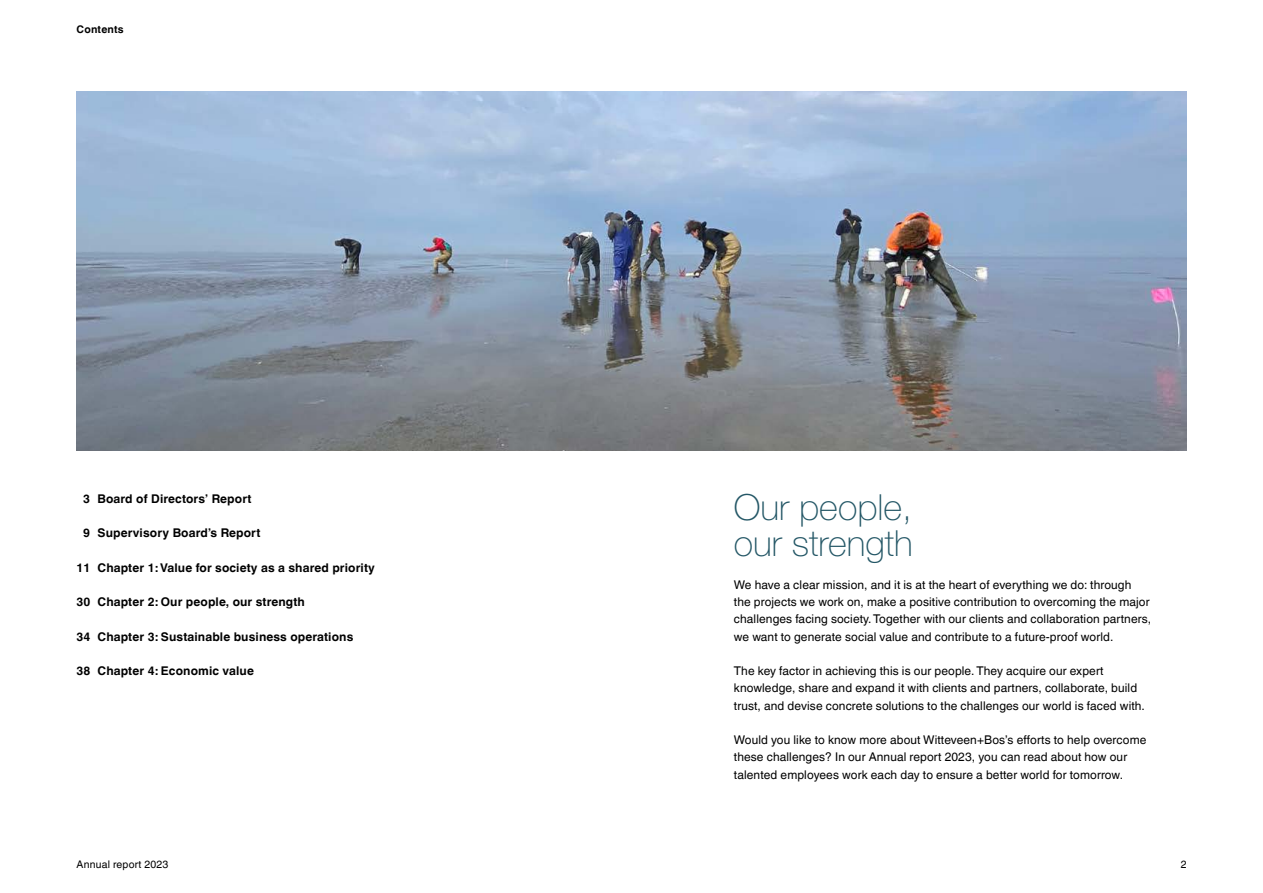
<style>
.page{position:relative;width:1263px;height:893px;background:#fff}
.page>*{position:absolute;margin:0;border:0;box-sizing:border-box;transform-origin:0 0}
.t1{font:100 36px/36px "Helvetica Neue LTGEO 35";color:#245766}
.t2{font:12px/17.2px "Helvetica World";letter-spacing:.01em;color:#000}
.t3{font:700 12px "Helvetica World";letter-spacing:.01em;color:#000}
.t4{font:10.5px "Helvetica World";letter-spacing:.02em;color:#000}
.t5{font:700 10.5px "Helvetica World";letter-spacing:.02em;color:#000}
</style>
<div class="page">
<img style="left:77px;top:91px;width:1109px;height:360px">
<p class="t5" style="left:77px;top:23px;width:49px">Contents</p>
<p class="t3" style="left:83px;top:491px;width:170px">3 Board of Directors’ Report</p>
<p class="t3" style="left:83px;top:526px;width:179px">9 Supervisory Board’s Report</p>
<p class="t3" style="left:77px;top:560px;width:300px">11 Chapter 1: Value for society as a shared priority</p>
<p class="t3" style="left:77px;top:595px;width:230px">30 Chapter 2: Our people, our strength</p>
<p class="t3" style="left:77px;top:629px;width:278px">34 Chapter 3: Sustainable business operations</p>
<p class="t3" style="left:77px;top:664px;width:179px">38 Chapter 4: Economic value</p>
<h1 class="t1" style="left:734px;top:489px;width:180px">Our people, our strength</h1>
<p class="t2" style="left:734px;top:576px;width:419px">We have a clear mission, and it is at the heart of everything we do: through the projects we work on, make a positive contribution to overcoming the major challenges facing society. Together with our clients and collaboration partners, we want to generate social value and contribute to a future-proof world.</p>
<p class="t2" style="left:734px;top:662px;width:413px">The key factor in achieving this is our people. They acquire our expert knowledge, share and expand it with clients and partners, collaborate, build trust, and devise concrete solutions to the challenges our world is faced with.</p>
<p class="t2" style="left:734px;top:731px;width:414px">Would you like to know more about Witteveen+Bos’s efforts to help overcome these challenges? In our Annual report 2023, you can read about how our talented employees work each day to ensure a better world for tomorrow.</p>
<p class="t4" style="left:77px;top:858px;width:93px">Annual report 2023</p>
<p class="t4" style="left:1181px;top:858px;width:7px">2</p>
</div>
